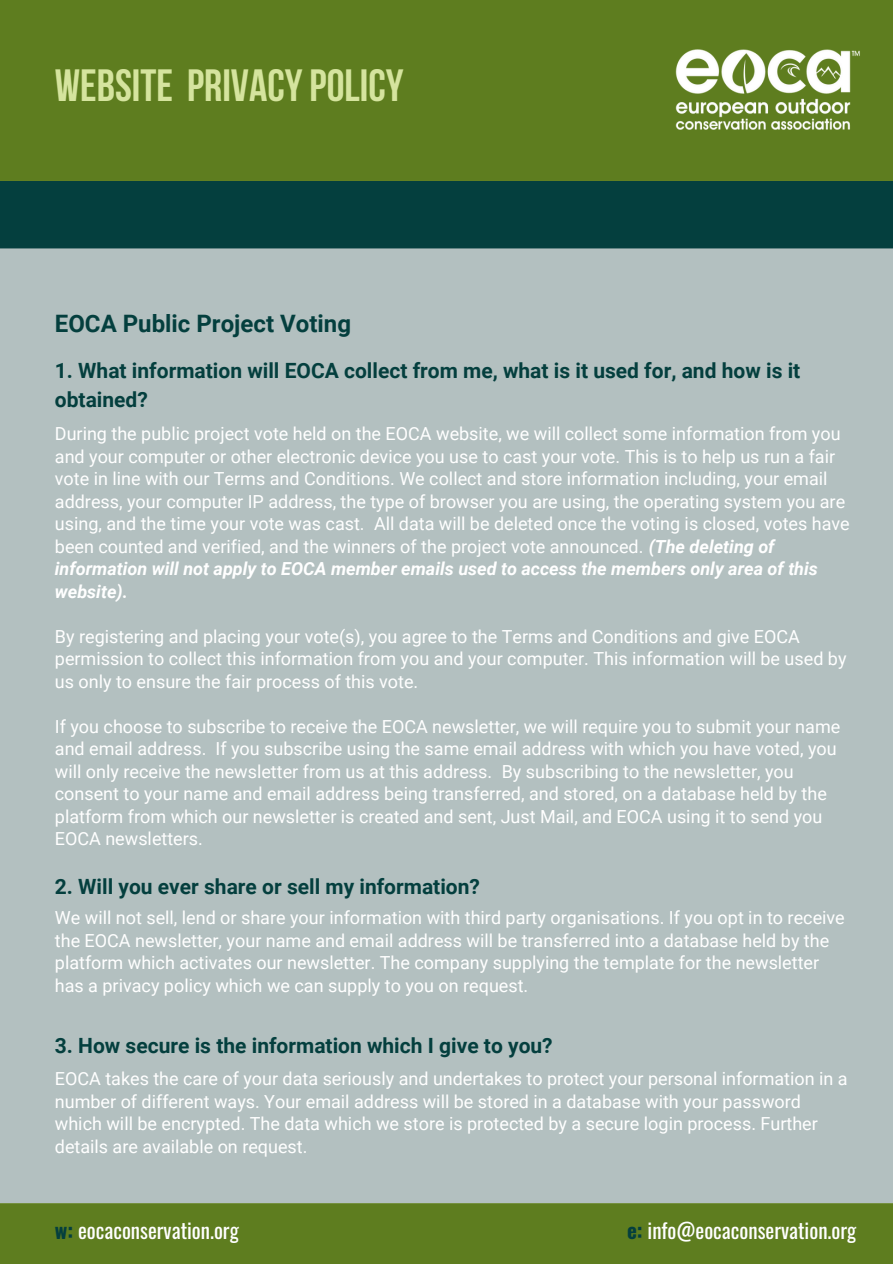
<style>
.page{position:relative;width:893px;height:1264px;background:#fff}
.page>*{position:absolute;margin:0;border:0;box-sizing:border-box;transform-origin:0 0}
.t1{font:700 45px "Bebas Neue";color:#d5e49e}
.t2{font:700 24px "Roboto";color:#043f3e}
.t3{font:700 21px/29.2px "Roboto";color:#043f3e}
.t4{font:21px "Oswald";color:#fff}
.t5{font:18px/22.5px "Roboto";color:#fff}
.s1{font-weight:700;font-style:italic}
.s2{font-weight:700;color:#043f3e}
</style>
<div class="page">
<div style="left:0;top:0;width:892px;height:181px;background:#5e7d1f"></div>
<img style="left:642px;top:12px;width:250px;height:154px">
<div style="left:0;top:248px;width:892px;height:954px;background:#b3c0c0"></div>
<div style="left:0;top:1203px;width:892px;height:60px;background:#5e7d1f"></div>
<div style="left:0;top:181px;width:892px;height:67px;background:#043f3e"></div>
<p class="t1" style="left:55px;top:67px;width:350px">WEBSITE PRIVACYPOLICY</p>
<p class="t2" style="left:55px;top:310px;width:297px">EOCA Public Project Voting</p>
<p class="t3" style="left:55px;top:356px;width:746px">1. What information will EOCA collect from me, what is it used for, and how is it obtained?</p>
<p class="t5" style="left:55px;top:422px;width:796px">During the public project vote held on the EOCA website, we will collect some information from you and your computer or other electronic device you use to cast your vote. This is to help us run a fair vote in line with our Terms and Conditions. We collect and store information including, your email address, your computer IP address, the type of browser you are using, the operating system you are using, and the time your vote was cast. All data will be deleted once the voting is closed, votes have been counted and verified, and the winners of the project vote announced. <span class="s1">(The deleting of information will not apply to EOCA member emails used to access the members only area of this website).</span></p>
<p class="t5" style="left:55px;top:625px;width:793px">By registering and placing your vote(s), you agree to the Terms and Conditions and give EOCA permission to collect this information from you and your computer. This information will be used by us only to ensure the fair process of this vote.</p>
<p class="t5" style="left:55px;top:715px;width:786px">If you choose to subscribe to receive the EOCA newsletter, we will require you to submit your name and email address. If you subscribe using the same email address with which you have voted, you will only receive the newsletter from us at this address. By subscribing to the newsletter, you consent to your name and email address being transferred, and stored, on a database held by the platform from which our newsletter is created and sent, Just Mail, and EOCA using it to send you EOCA newsletters.</p>
<p class="t3" style="left:55px;top:872px;width:426px">2. Will you ever share or sell my information?</p>
<p class="t5" style="left:55px;top:907px;width:791px">We will not sell, lend or share your information with third party organisations. If you opt in to receive the EOCA newsletter, your name and email address will be transferred into a database held by the platform which activates our newsletter. The company supplying the template for the newsletter has a privacy policy which we can supply to you on request.</p>
<p class="t3" style="left:55px;top:1031px;width:499px">3. How secure is the information which I give to you?</p>
<p class="t5" style="left:55px;top:1067px;width:794px">EOCA takes the care of your data seriously and undertakes to protect your personal information in a number of different ways. Your email address will be stored in a database with your password which will be encrypted. The data which we store is protected by a secure login process. Further details are available on request.</p>
<p class="t4" style="left:55px;top:1213px;width:185px"><span class="s2">w:</span> eocaconservation.org</p>
<p class="t4" style="left:627px;top:1213px;width:231px"><span class="s2">e:</span> info@eocaconservation.org</p>
</div>
